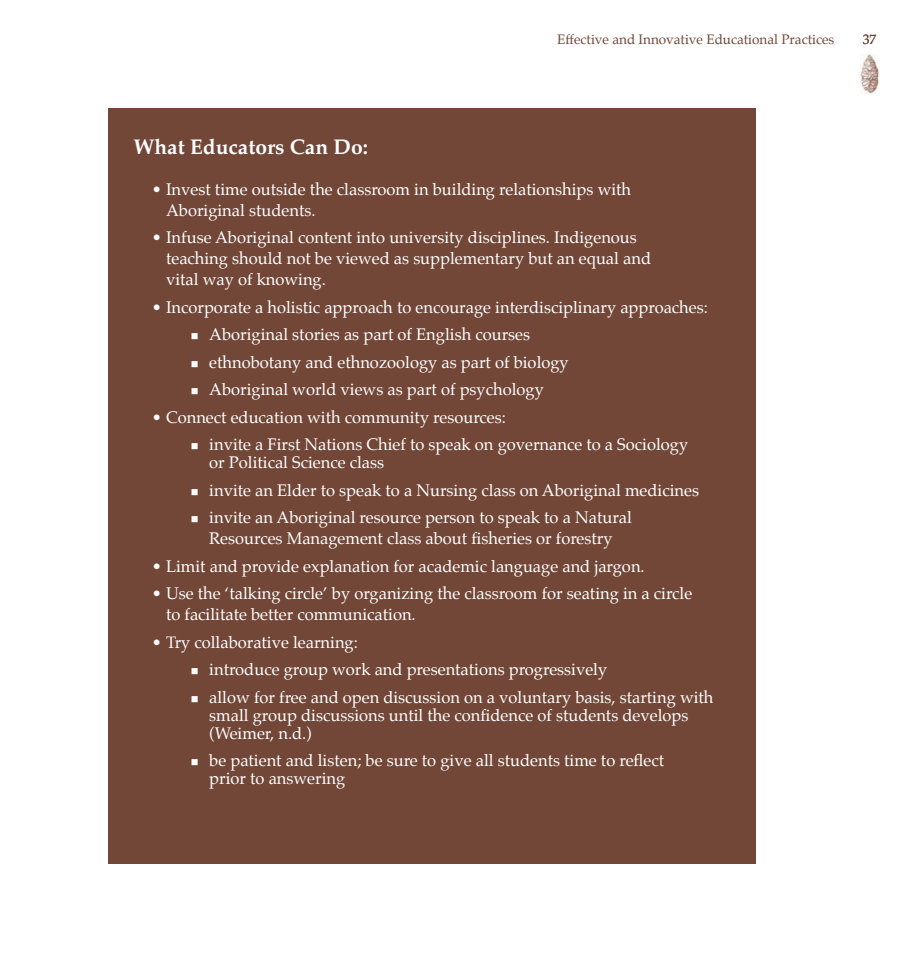
<style>
.page{position:relative;width:918px;height:972px;background:#fff}
.page>*{position:absolute;margin:0;border:0;box-sizing:border-box;transform-origin:0 0}
.t1{font:700 21px "Palatino";color:#fff}
.t2{font:16.5px/21px "Palatino";color:#fff}
.t3{font:13.5px "Palatino";color:#734738}
</style>
<div class="page">
<img style="left:860px;top:54px;width:20px;height:40px">
<div style="left:108px;top:108px;width:648px;height:756px;background:#734738"></div>
<p class="t1" style="left:134px;top:129px;width:236px">What Educators Can Do:</p>
<p class="t3" style="left:557px;top:28px;width:279px">Effective and Innovative Educational Practices</p>
<p class="t3" style="left:863px;top:28px;width:15px">37</p>
<p class="t2" style="left:166px;top:179px;width:467px;text-indent:-14px">• Invest time outside the classroom in building relationships with<br>Aboriginal students.</p>
<p class="t2" style="left:166px;top:227px;width:487px;text-indent:-14px">• Infuse Aboriginal content into university disciplines. Indigenous teaching should not be viewed as supplementary but an equal and vital way of knowing.</p>
<p class="t2" style="left:152px;top:297px;width:557px">• Incorporate a holistic approach to encourage interdisciplinary approaches:</p>
<p class="t2" style="left:191px;top:324px;width:341px">■ Aboriginal stories as part of English courses</p>
<p class="t2" style="left:191px;top:352px;width:379px">■ ethnobotany and ethnozoology as part of biology</p>
<p class="t2" style="left:191px;top:379px;width:354px">■ Aboriginal world views as part of psychology</p>
<p class="t2" style="left:152px;top:407px;width:356px">• Connect education with community resources:</p>
<p class="t2" style="left:209px;top:436px;width:481px;line-height:18px;text-indent:-18px">■ invite a First Nations Chief to speak on governance to a Sociology or Political Science class</p>
<p class="t2" style="left:191px;top:480px;width:510px">■ invite an Elder to speak to a Nursing class on Aboriginal medicines</p>
<p class="t2" style="left:191px;top:507px;width:443px;text-align:center">■ invite an Aboriginal resource person to speak to a Natural<br>Resources Management class about fisheries or forestry</p>
<p class="t2" style="left:152px;top:556px;width:494px">• Limit and provide explanation for academic language and jargon.</p>
<p class="t2" style="left:166px;top:583px;width:528px;text-indent:-14px">• Use the ‘talking circle’ by organizing the classroom for seating in a circle to facilitate better communication.</p>
<p class="t2" style="left:152px;top:632px;width:207px">• Try collaborative learning:</p>
<p class="t2" style="left:191px;top:659px;width:418px">■ introduce group work and presentations progressively</p>
<p class="t2" style="left:209px;top:688px;width:506px;line-height:18px;text-indent:-18px">■ allow for free and open discussion on a voluntary basis, starting with small group discussions until the confidence of students develops (Weimer, n.d.)</p>
<p class="t2" style="left:209px;top:752px;width:456px;line-height:18px;text-indent:-18px">■ be patient and listen; be sure to give all students time to reflect prior to answering</p>
</div>
